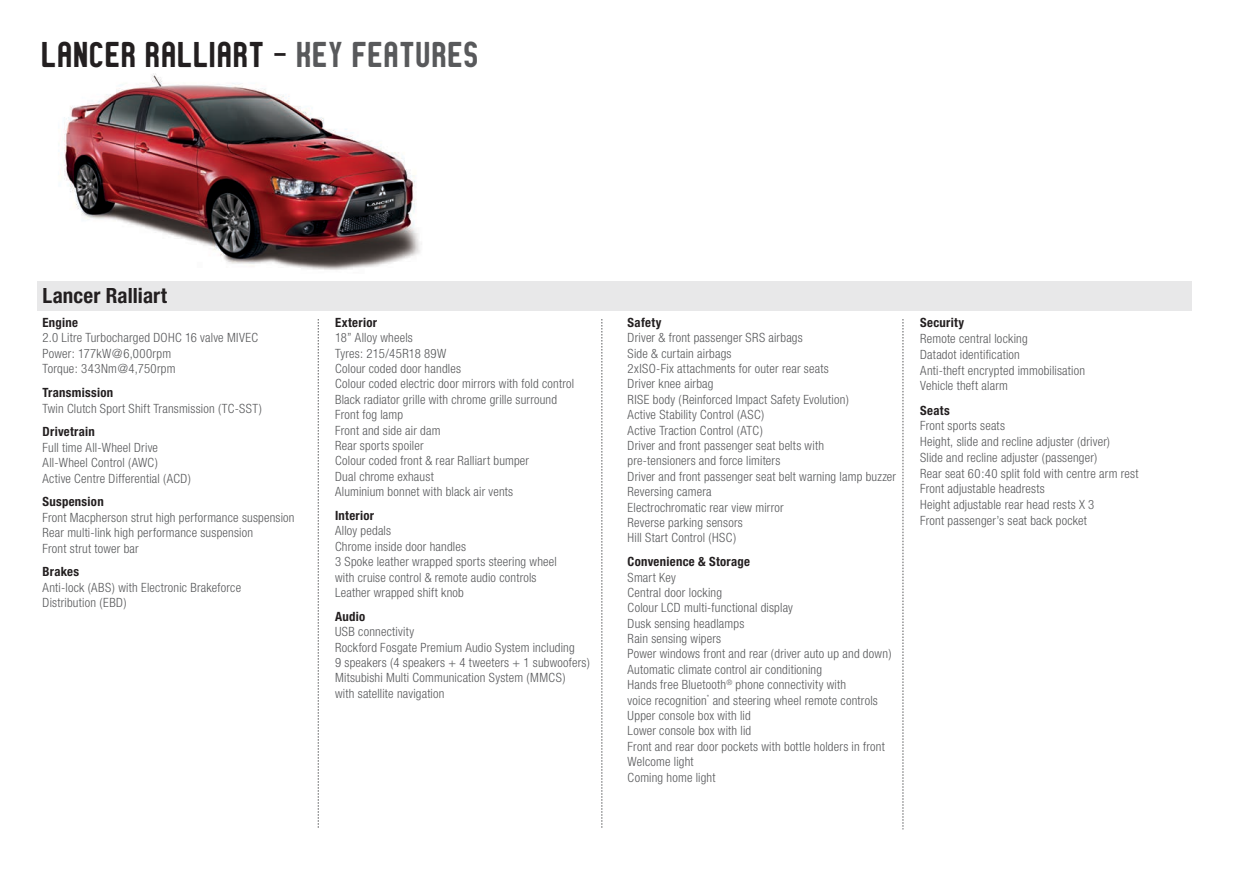
<style>
.page{position:relative;width:1234px;height:872px;background:#fff}
.page>*{position:absolute;margin:0;border:0;box-sizing:border-box;transform-origin:0 0}
.t1{font:39px "Mitsu Gothic";letter-spacing:.04em;color:#231f20}
.t2{font:39px "Mitsu Gothic";color:#58595b}
.t3{font:700 condensed 21px "Helvetica Neue";letter-spacing:.005em;color:#231f20}
.t4{font:300 condensed 12.75px/15.5px "Helvetica Neue";letter-spacing:.015em;color:#58595b}
.t5{font:700 condensed 12.75px "Helvetica Neue";letter-spacing:.02em;color:#231f20}
.s1{color:#58595b}
</style>
<div class="page">
<img style="left:64px;top:73px;width:358px;height:197px">
<div style="left:37px;top:281px;width:1154px;height:29px;background:#e8e8e9"></div>
<svg style="left:318px;top:319px;width:1px;height:508px"></svg>
<svg style="left:601px;top:319px;width:1px;height:508px"></svg>
<svg style="left:902px;top:319px;width:1px;height:510px"></svg>
<h1 class="t1" style="left:42px;top:36px;width:343px">LANCER RALLIART – <span class="s1">KEY FEATURE</span></h1>
<h1 class="t2" style="left:463px;top:36px;width:16px">S</h1>
<h2 class="t3" style="left:43px;top:283px;width:126px">Lancer Ralliart</h2>
<p class="t5" style="left:43px;top:315px;width:37px">Engine</p>
<p class="t4" style="left:43px;top:330px;width:217px">2.0 Litre Turbocharged DOHC 16 valve MIVEC<br>Power: 177kW@6,000rpm<br>Torque: 343Nm@4,750rpm</p>
<p class="t5" style="left:43px;top:385px;width:72px">Transmission</p>
<p class="t4" style="left:43px;top:400px;width:221px">Twin Clutch Sport Shift Transmission (TC-SST)</p>
<p class="t5" style="left:43px;top:424px;width:54px">Drivetrain</p>
<p class="t4" style="left:43px;top:439px;width:150px">Full time All-Wheel Drive<br>All-Wheel Control (AWC)<br>Active Centre Differential (ACD)</p>
<p class="t5" style="left:43px;top:494px;width:63px">Suspension</p>
<p class="t4" style="left:43px;top:509px;width:253px">Front Macpherson strut high performance suspension<br>Rear multi-link high performance suspension<br>Front strut tower bar</p>
<p class="t5" style="left:43px;top:564px;width:38px">Brakes</p>
<p class="t4" style="left:43px;top:579px;width:200px">Anti-lock (ABS) with Electronic Brakeforce<br>Distribution (EBD)</p>
<p class="t5" style="left:335px;top:315px;width:43px">Exterior</p>
<p class="t4" style="left:335px;top:330px;width:240px">18” Alloy wheels<br>Tyres: 215/45R18 89W<br>Colour coded door handles<br>Colour coded electric door mirrors with fold control<br>Black radiator grille with chrome grille surround<br>Front fog lamp<br>Front and side air dam<br>Rear sports spoiler<br>Colour coded front &amp; rear Ralliart bumper<br>Dual chrome exhaust<br>Aluminium bonnet with black air vents</p>
<p class="t5" style="left:335px;top:508px;width:41px">Interior</p>
<p class="t4" style="left:335px;top:523px;width:223px">Alloy pedals<br>Chrome inside door handles<br>3 Spoke leather wrapped sports steering wheel with cruise control &amp; remote audio controls<br>Leather wrapped shift knob</p>
<p class="t5" style="left:335px;top:608px;width:32px">Audio</p>
<p class="t4" style="left:335px;top:624px;width:256px">USB connectivity<br>Rockford Fosgate Premium Audio System including<br>9 speakers (4 speakers + 4 tweeters + 1 subwoofers)<br>Mitsubishi Multi Communication System (MMCS)<br>with satellite navigation</p>
<p class="t5" style="left:627px;top:315px;width:35px">Safety</p>
<p class="t4" style="left:627px;top:330px;width:270px">Driver &amp; front passenger SRS airbags<br>Side &amp; curtain airbags<br>2xISO-Fix attachments for outer rear seats<br>Driver knee airbag<br>RISE body (Reinforced Impact Safety Evolution)<br>Active Stability Control (ASC)<br>Active Traction Control (ATC)<br>Driver and front passenger seat belts with<br>pre-tensioners and force limiters<br>Driver and front passenger seat belt warning lamp buzzer Reversing camera<br>Electrochromatic rear view mirror<br>Reverse parking sensors<br>Hill Start Control (HSC)</p>
<p class="t5" style="left:627px;top:554px;width:124px">Convenience &amp; Storage</p>
<p class="t4" style="left:627px;top:569px;width:265px">Smart Key<br>Central door locking<br>Colour LCD multi-functional display<br>Dusk sensing headlamps<br>Rain sensing wipers<br>Power windows front and rear (driver auto up and down)<br>Automatic climate control air conditioning<br>Hands free Bluetooth<sup>®</sup> phone connectivity with<br>voice recognition<sup>*</sup> and steering wheel remote controls<br>Upper console box with lid<br>Lower console box with lid<br>Front and rear door pockets with bottle holders in front<br>Welcome light<br>Coming home light</p>
<p class="t5" style="left:919px;top:315px;width:45px">Security</p>
<p class="t4" style="left:919px;top:330px;width:166px">Remote central locking<br>Datadot identification<br>Anti-theft encrypted immobilisation<br>Vehicle theft alarm</p>
<p class="t5" style="left:919px;top:402px;width:31px">Seats</p>
<p class="t4" style="left:919px;top:418px;width:220px">Front sports seats<br>Height, slide and recline adjuster (driver)<br>Slide and recline adjuster (passenger)<br>Rear seat 60:40 split fold with centre arm rest Front adjustable headrests<br>Height adjustable rear head rests X 3<br>Front passenger’s seat back pocket</p>
</div>
